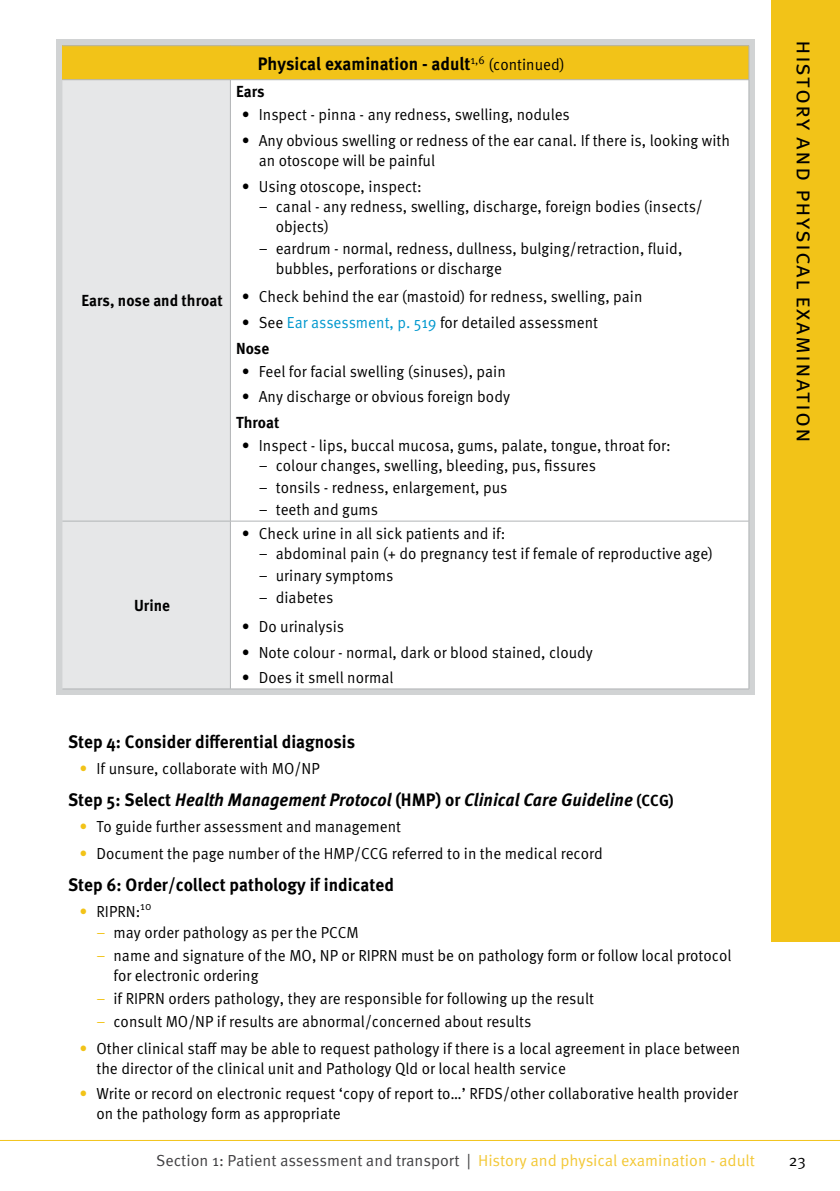
<style>
.page{position:relative;width:840px;height:1191px;background:#fff}
.page>*{position:absolute;margin:0;border:0;box-sizing:border-box;transform-origin:0 0}
.t1{font:24px "Meta OT Norm";letter-spacing:.04em;color:#000}
._2__In_topic_subsect{font:700 18px "Meta OT";color:#000;scale:.95 1}
._2__In_topic_subsect-2{font:italic 700 18px "Meta OT";color:#000;scale:.95 1}
._5__Table__box_headi{font:700 18px "Meta OT";color:#000;scale:.95 1}
.t2{font:16px/20px "Meta OT Norm";color:#000;scale:.95 1}
.t3{font:16px "Meta OT Norm";color:#414042}
._5__Table__box_headi-2{font:700 16px "Meta OT";color:#000;scale:.95 1}
.t4{font:16px "Meta OT Norm";color:#000}
.s1{font-family:"Meta OT Norm";font-weight:400;font-size:16px}
.s2{color:#0098ce}
.s3{color:#f2c318}
.s4{font-style:normal}
.s5{font-style:normal;font-size:16px}
.s6{color:#f3c836}
</style>
<div class="page">
<hr style="left:0;top:1140px;width:839px;height:1px;background:#f2c318">
<div style="left:771px;top:0;width:68px;height:941px;background:#f2c318"></div>
<div style="left:57px;top:40px;width:697px;height:655px;background:linear-gradient(to bottom,#cdd0d1,#cdd0d1)"></div>
<div style="left:62px;top:46px;width:686px;height:34px;background:#f2c318"></div>
<div style="left:62px;top:80px;width:168px;height:608px;background:#e6e7e8"></div>
<svg style="left:231px;top:80px;width:517px;height:608px"></svg>
<hr style="left:62px;top:45px;width:168px;height:1px;background:#b1b4b6">
<hr style="left:230px;top:45px;width:518px;height:1px;background:#b1b4b6">
<hr style="left:748px;top:46px;width:1px;height:33px;background:#b1b4b6">
<hr style="left:62px;top:79px;width:168px;height:1px;background:#b1b4b6">
<hr style="left:230px;top:79px;width:518px;height:1px;background:#b1b4b6">
<hr style="left:230px;top:80px;width:1px;height:441px;background:#b1b4b6">
<hr style="left:748px;top:80px;width:1px;height:441px;background:#b1b4b6">
<hr style="left:62px;top:521px;width:168px;height:1px;background:#b1b4b6">
<hr style="left:230px;top:521px;width:518px;height:1px;background:#b1b4b6">
<hr style="left:230px;top:521px;width:1px;height:167px;background:#b1b4b6">
<hr style="left:748px;top:521px;width:1px;height:167px;background:#b1b4b6">
<hr style="left:62px;top:688px;width:168px;height:1px;background:#b1b4b6">
<hr style="left:230px;top:688px;width:518px;height:1px;background:#b1b4b6">
<p class="_5__Table__box_headi-2" style="left:81px;top:291px;width:150px">Ears, nose and throat</p>
<p class="_5__Table__box_headi-2" style="left:134px;top:595px;width:39px">Urine</p>
<p class="_5__Table__box_headi" style="left:257px;top:53px;width:324px">Physical examination - adult<sup>1,6</sup> <span class="s1">(continued)</span></p>
<p class="_5__Table__box_headi-2" style="left:236px;top:82px;width:31px">Ears</p>
<p class="t2" style="left:241px;top:105px;width:347px">• Inspect - pinna - any redness, swelling, nodules</p>
<p class="t2" style="left:259px;top:131px;width:497px;text-indent:-17px">• Any obvious swelling or redness of the ear canal. If there is, looking with an otoscope will be painful</p>
<p class="t2" style="left:241px;top:176px;width:191px">• Using otoscope, inspect:</p>
<p class="t2" style="left:276px;top:196px;width:451px;text-indent:-17px">– canal - any redness, swelling, discharge, foreign bodies (insects/ objects)</p>
<p class="t2" style="left:276px;top:239px;width:429px;text-indent:-17px">– eardrum - normal, redness, dullness, bulging/retraction, fluid, bubbles, perforations or discharge</p>
<p class="t2" style="left:241px;top:287px;width:423px">• Check behind the ear (mastoid) for redness, swelling, pain</p>
<p class="t2" style="left:241px;top:313px;width:376px">• See <span class="s2">Ear assessment, p. 519</span> for detailed assessment</p>
<p class="_5__Table__box_headi-2" style="left:236px;top:338px;width:36px">Nose</p>
<p class="t2" style="left:241px;top:361px;width:279px">• Feel for facial swelling (sinuses), pain</p>
<p class="t2" style="left:241px;top:387px;width:284px">• Any discharge or obvious foreign body</p>
<p class="_5__Table__box_headi-2" style="left:236px;top:412px;width:47px">Throat</p>
<p class="t2" style="left:241px;top:435px;width:452px">• Inspect - lips, buccal mucosa, gums, palate, tongue, throat for:</p>
<p class="t2" style="left:259px;top:455px;width:356px">– colour changes, swelling, bleeding, pus, fissures</p>
<p class="t2" style="left:259px;top:478px;width:263px">– tonsils - redness, enlargement, pus</p>
<p class="t2" style="left:259px;top:500px;width:127px">– teeth and gums</p>
<p class="t2" style="left:241px;top:523px;width:279px">• Check urine in all sick patients and if:</p>
<p class="t2" style="left:259px;top:543px;width:479px">– abdominal pain (+ do pregnancy test if female of reproductive age)</p>
<p class="t2" style="left:259px;top:566px;width:143px">– urinary symptoms</p>
<p class="t2" style="left:259px;top:588px;width:80px">– diabetes</p>
<p class="t2" style="left:241px;top:616px;width:109px">• Do urinalysis</p>
<p class="t2" style="left:241px;top:642px;width:371px">• Note colour - normal, dark or blood stained, cloudy</p>
<p class="t2" style="left:241px;top:668px;width:161px">• Does it smell normal</p>
<p class="_2__In_topic_subsect" style="left:68px;top:730px;width:303px">Step 4: Consider differential diagnosis</p>
<p class="t2" style="left:79px;top:758px;width:254px"><span class="s3">•</span> If unsure, collaborate with MO/NP</p>
<p class="_2__In_topic_subsect-2" style="left:68px;top:788px;width:638px"><span class="s4">Step 5: Select</span> Health Management Protocol <span class="s4">(HMP) or</span> Clinical Care Guideline <span class="s5">(CCG)</span></p>
<p class="t2" style="left:79px;top:816px;width:340px"><span class="s3">•</span> To guide further assessment and management</p>
<p class="t2" style="left:79px;top:843px;width:552px"><span class="s3">•</span> Document the page number of the HMP/CCG referred to in the medical record</p>
<p class="_2__In_topic_subsect" style="left:68px;top:873px;width:344px">Step 6: Order/collect pathology if indicated</p>
<p class="t2" style="left:79px;top:901px;width:77px"><span class="s3">•</span> RIPRN:<sup>10</sup></p>
<p class="t2" style="left:96px;top:922px;width:277px"><span class="s3">–</span> may order pathology as per the PCCM</p>
<p class="t2" style="left:113px;top:945px;width:651px;text-indent:-17px"><span class="s3">–</span> name and signature of the MO, NP or RIPRN must be on pathology form or follow local protocol for electronic ordering</p>
<p class="t2" style="left:96px;top:988px;width:525px"><span class="s3">–</span> if RIPRN orders pathology, they are responsible for following up the result</p>
<p class="t2" style="left:96px;top:1011px;width:459px"><span class="s3">–</span> consult MO/NP if results are abnormal/concerned about results</p>
<p class="t2" style="left:96px;top:1038px;width:678px;text-indent:-17px"><span class="s3">•</span> Other clinical staff may be able to request pathology if there is a local agreement in place between the director of the clinical unit and Pathology Qld or local health service</p>
<p class="t2" style="left:96px;top:1084px;width:676px;text-indent:-17px"><span class="s3">•</span> Write or record on electronic request ‘copy of report to…’ RFDS/other collaborative health provider on the pathology form as appropriate</p>
<h1 class="t1" style="left:819px;top:40px;width:404px;rotate:90deg">history and physical examination</h1>
<p class="t3" style="left:156px;top:1151px;width:600px">Section 1: Patient assessment and transport | <span class="s6">History and physical examination - adult</span></p>
<p class="t4" style="left:788px;top:1151px;width:18px">23</p>
</div>
